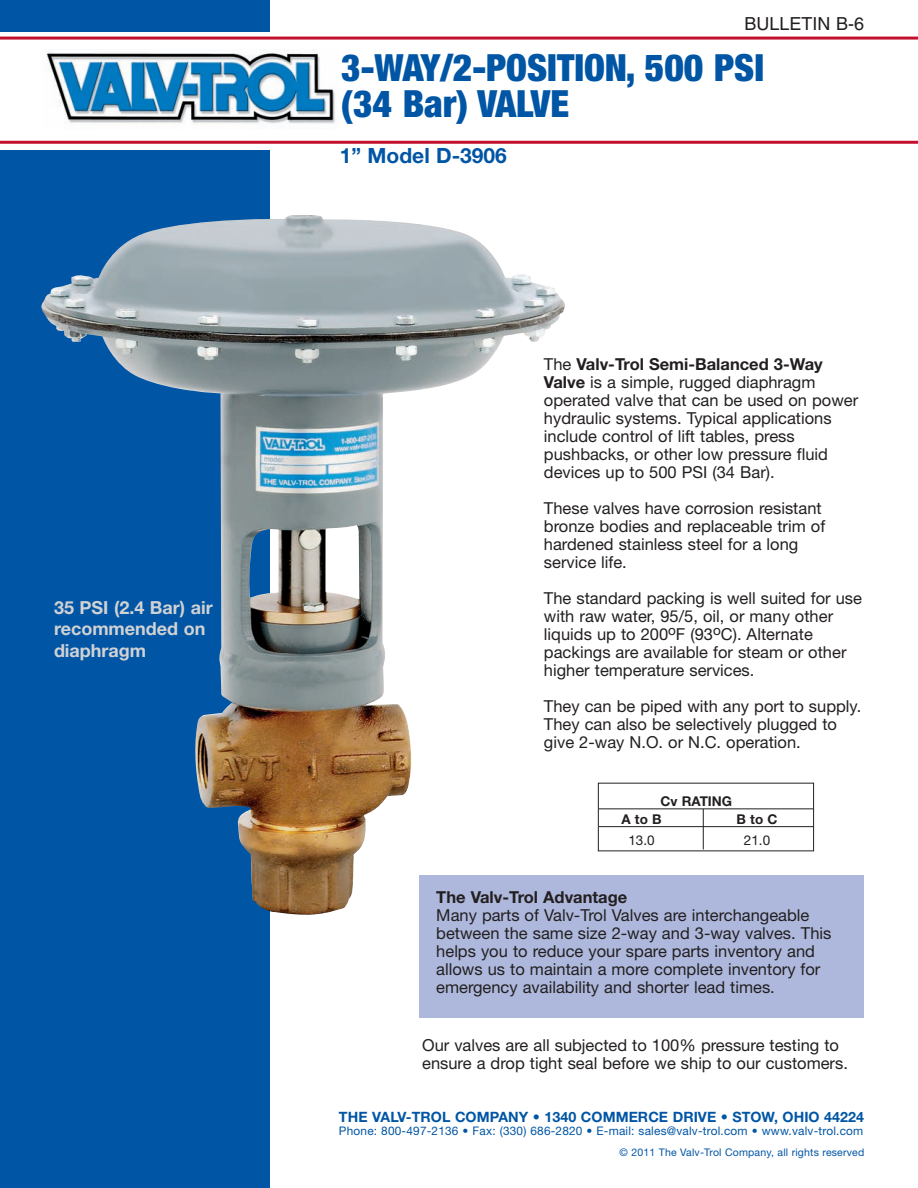
<style>
.page{position:relative;width:918px;height:1188px;background:#fff}
.page>*{position:absolute;margin:0;border:0;box-sizing:border-box;transform-origin:0 0}
.t1{font:900 condensed 37.5px/36px "Helvetica Neue";color:#0155a5}
.t2{font:700 21px "Helvetica Neue";color:#0155a5}
.t3{font:700 18px/21.6px "Helvetica Neue";color:#d1d2d4}
.t4{font:18px "Helvetica";color:#231f20}
.t5{font:16.5px/18px "Helvetica Neue";color:#231f20}
.t6{font:700 16.5px "Helvetica Neue";color:#231f20}
.t7{font:700 14.25px "Helvetica Neue";letter-spacing:.005em;color:#0155a5}
.t8{font:700 13.5px/18px "Helvetica Neue";color:#231f20}
.t9{font:13.5px "Helvetica Neue";color:#231f20}
.t10{font:11.85px "Helvetica Neue";letter-spacing:.015em;color:#0155a5}
.t11{font:10.5px "Helvetica Neue";letter-spacing:.015em;color:#0155a5}
.s1{font-weight:700}
</style>
<div class="page">
<div style="left:420px;top:876px;width:444px;height:142px;background:#adb8dc"></div>
<div style="left:0;top:150px;width:270px;height:1038px;background:#0155a5"></div>
<div style="left:0;top:0;width:270px;height:32px;background:#0155a5"></div>
<img style="left:46px;top:49px;width:289px;height:75px">
<img style="left:41px;top:215px;width:524px;height:700px">
<hr style="left:0;top:141px;width:918px;height:3px;background:#c3102f">
<hr style="left:0;top:37px;width:918px;height:3px;background:#c3102f">
<hr style="left:599px;top:808px;width:214px;height:1px;background:#231f20">
<hr style="left:599px;top:826px;width:214px;height:1px;background:#231f20">
<hr style="left:703px;top:809px;width:1px;height:40px;background:#231f20">
<p class="t3" style="left:54px;top:598px;width:160px">35 PSI (2.4 Bar) air recommended on diaphragm</p>
<p class="t4" style="left:744px;top:17px;width:121px">BULLETIN B-6</p>
<h1 class="t1" style="left:341px;top:53px;width:424px">3-WAY/2-POSITION, 500 PSI (34 Bar) VALVE</h1>
<p class="t2" style="left:340px;top:148px;width:169px">1” Model D-3906</p>
<p class="t5" style="left:544px;top:357px;width:316px">The <span class="s1">Valv-Trol Semi-Balanced 3-Way Valve</span> is a simple, rugged diaphragm operated valve that can be used on power hydraulic systems. Typical applications include control of lift tables, press pushbacks, or other low pressure fluid devices up to 500 PSI (34 Bar).</p>
<p class="t5" style="left:544px;top:501px;width:283px">These valves have corrosion resistant bronze bodies and replaceable trim of hardened stainless steel for a long service life.</p>
<p class="t5" style="left:544px;top:591px;width:320px">The standard packing is well suited for use with raw water, 95/5, oil, or many other liquids up to 200<sup>o</sup>F (93<sup>o</sup>C). Alternate packings are available for steam or other higher temperature services.</p>
<p class="t5" style="left:544px;top:699px;width:319px">They can be piped with any port to supply.<br>They can also be selectively plugged to give 2-way N.O. or N.C. operation.</p>
<p class="t8" style="left:622px;top:793px;width:112px;text-indent:39px">Cv RATING<br>A to B</p>
<p class="t8" style="left:737px;top:811px;width:42px">B to C</p>
<p class="t9" style="left:628px;top:835px;width:28px">13.0</p>
<p class="t9" style="left:744px;top:835px;width:28px">21.0</p>
<p class="t6" style="left:436px;top:891px;width:193px">The Valv-Trol Advantage</p>
<p class="t5" style="left:436px;top:908px;width:397px">Many parts of Valv-Trol Valves are interchangeable between the same size 2-way and 3-way valves. This helps you to reduce your spare parts inventory and allows us to maintain a more complete inventory for emergency availability and shorter lead times.</p>
<p class="t5" style="left:422px;top:1038px;width:427px">Our valves are all subjected to 100% pressure testing to ensure a drop tight seal before we ship to our customers.</p>
<p class="t7" style="left:339px;top:1111px;width:527px">THE VALV-TROL COMPANY • 1340 COMMERCE DRIVE • STOW, OHIO 44224</p>
<p class="t10" style="left:339px;top:1126px;width:526px">Phone: 800-497-2136 • Fax: (330) 686-2820 • E-mail: sales@valv-trol.com • www.valv-trol.com</p>
<p class="t11" style="left:619px;top:1149px;width:246px">© 2011 The Valv-Trol Company, all rights reserved</p>
</div>
